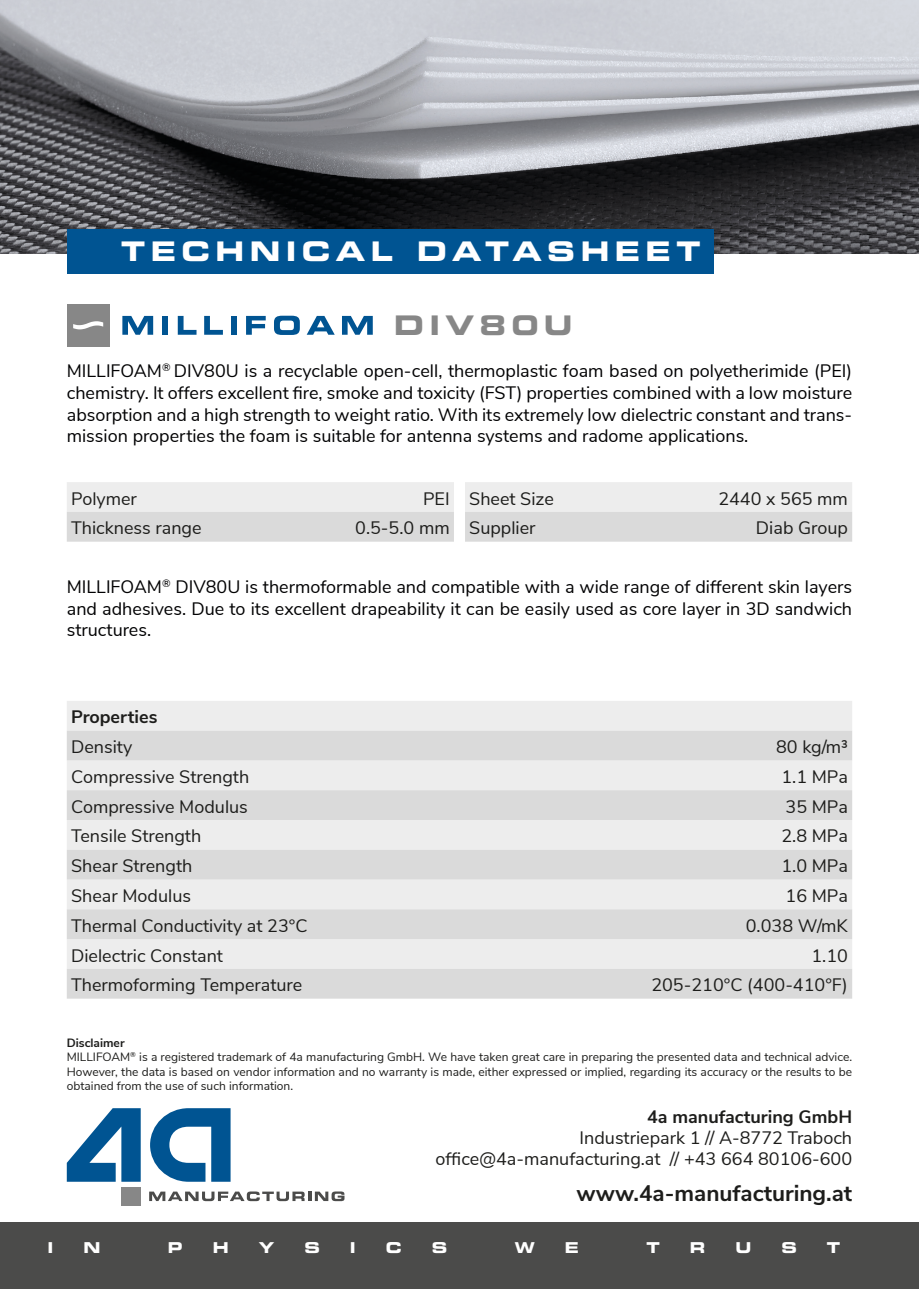
<style>
.page{position:relative;width:919px;height:1289px;background:#fff}
.page>*{position:absolute;margin:0;border:0;box-sizing:border-box;transform-origin:0 0}
.t1{font:27px "Eurostile Bold Extended Two";letter-spacing:.2em;color:#fff}
.t2{font:27px "Eurostile Bold Extended Two";letter-spacing:.2em;color:#878787}
.t3{font:700 22.5px "Nunito Sans";color:#1d1d1b}
.t4{font:18px/21.6px "Nunito Sans";color:#020203;text-align:justify}
.t5{font:18px/21px "Nunito Sans";color:#1d1d1b;text-align:right}
.t6{font:700 18px "Nunito Sans";color:#1d1d1b}
.t7{font:15px "Eurostile Bold Extended Two";color:#fff}
.t8{font:12px/14.4px "Nunito Sans";color:#1d1d1b}
.s1{font-weight:700}
</style>
<div class="page">
<div style="left:0;top:1222px;width:918px;height:66px;background:#4b4b4a"></div>
<img style="left:0;top:0;width:918px;height:253px">
<div style="left:67px;top:701px;width:785px;height:29px;background:#ededed"></div>
<svg style="left:67px;top:730px;width:785px;height:268px;fill:#dadada"></svg>
<svg style="left:150px;top:1108px;width:80px;height:73px"></svg>
<svg style="left:67px;top:1108px;width:74px;height:73px"></svg>
<div style="left:121px;top:1187px;width:20px;height:18px;background:#878787"></div>
<svg style="left:149px;top:1191px;width:195px;height:10px"></svg>
<svg style="left:122px;top:316px;width:31px;height:19px"></svg>
<div style="left:162px;top:316px;width:6px;height:19px;background:#005492"></div>
<svg style="left:178px;top:316px;width:18px;height:19px"></svg>
<svg style="left:204px;top:316px;width:19px;height:19px"></svg>
<div style="left:231px;top:316px;width:6px;height:19px;background:#005492"></div>
<svg style="left:246px;top:316px;width:20px;height:19px"></svg>
<svg style="left:274px;top:316px;width:26px;height:19px"></svg>
<svg style="left:306px;top:316px;width:29px;height:19px"></svg>
<svg style="left:342px;top:316px;width:31px;height:19px"></svg>
<div style="left:67px;top:304px;width:42px;height:43px;background:#878787"></div>
<svg style="left:73px;top:321px;width:30px;height:8px"></svg>
<svg style="left:67px;top:482px;width:387px;height:59px"></svg>
<svg style="left:465px;top:482px;width:387px;height:59px"></svg>
<div style="left:67px;top:229px;width:646px;height:44px;background:#005492"></div>
<h1 class="t1" style="left:121px;top:232px;width:580px">TECHNICAL DATASHEET</h1>
<h1 class="t2" style="left:394px;top:306px;width:180px">DIV80U</h1>
<p class="t4" style="left:67px;top:359px;width:786px">MILLIFOAM<sup>®</sup> DIV80U is a recyclable open-cell, thermoplastic foam based on polyetherimide (PEI) chemistry. It offers excellent fire, smoke and toxicity (FST) properties combined with a low moisture absorption and a high strength to weight ratio. With its extremely low dielectric constant and trans&shy;mission properties the foam is suitable for antenna systems and radome applications.</p>
<p class="t5" style="left:71px;top:486px;width:67px">Polymer</p>
<p class="t5" style="left:423px;top:486px;width:28px">PEI</p>
<p class="t5" style="left:71px;top:516px;width:132px">Thickness range</p>
<p class="t5" style="left:355px;top:516px;width:96px">0.5-5.0 mm</p>
<p class="t5" style="left:469px;top:486px;width:86px">Sheet Size</p>
<p class="t5" style="left:718px;top:486px;width:131px">2440 x 565 mm</p>
<p class="t5" style="left:469px;top:516px;width:68px">Supplier</p>
<p class="t5" style="left:756px;top:516px;width:93px">Diab Group</p>
<p class="t4" style="left:67px;top:575px;width:786px">MILLIFOAM<sup>®</sup> DIV80U is thermoformable and compatible with a wide range of different skin layers and adhesives. Due to its excellent drapeability it can be easily used as core layer in 3D sandwich structures.</p>
<p class="t6" style="left:71px;top:704px;width:88px">Properties</p>
<p class="t5" style="left:71px;top:735px;width:63px">Density</p>
<p class="t5" style="left:776px;top:735px;width:73px">80 kg/m³</p>
<p class="t5" style="left:71px;top:765px;width:180px">Compressive Strength</p>
<p class="t5" style="left:781px;top:765px;width:68px">1.1 MPa</p>
<p class="t5" style="left:71px;top:794px;width:178px">Compressive Modulus</p>
<p class="t5" style="left:785px;top:794px;width:64px">35 MPa</p>
<p class="t5" style="left:71px;top:824px;width:132px">Tensile Strength</p>
<p class="t5" style="left:781px;top:824px;width:68px">2.8 MPa</p>
<p class="t5" style="left:71px;top:854px;width:123px">Shear Strength</p>
<p class="t5" style="left:781px;top:854px;width:68px">1.0 MPa</p>
<p class="t5" style="left:71px;top:884px;width:121px">Shear Modulus</p>
<p class="t5" style="left:785px;top:884px;width:64px">16 MPa</p>
<p class="t5" style="left:71px;top:914px;width:238px">Thermal Conductivity at 23°C</p>
<p class="t5" style="left:745px;top:914px;width:104px">0.038 W/mK</p>
<p class="t5" style="left:71px;top:943px;width:153px">Dielectric Constant</p>
<p class="t5" style="left:811px;top:943px;width:38px">1.10</p>
<p class="t5" style="left:71px;top:973px;width:233px">Thermoforming Temperature</p>
<p class="t5" style="left:651px;top:973px;width:198px">205-210°C (400-410°F)</p>
<p class="t8" style="left:67px;top:1034px;width:786px"><span class="s1">Disclaimer<br></span>MILLIFOAM<sup>®</sup> is a registered trademark of 4a manufacturing GmbH. We have taken great care in preparing the presented data and technical advice.<br>However, the data is based on vendor information and no warranty is made, either expressed or implied, regarding its accuracy or the results to be obtained from the use of such information.</p>
<p class="t6" style="left:647px;top:1103px;width:207px">4a manufacturing GmbH</p>
<p class="t5" style="left:435px;top:1126px;width:418px">Industriepark 1 // A-8772 Traboch office@4a-manufacturing.at // +43 664 80106-600</p>
<p class="t3" style="left:576px;top:1176px;width:277px">www.4a-manufacturing.at</p>
<p class="t7" style="left:48px;top:1236px;width:7px">I</p>
<p class="t7" style="left:83px;top:1236px;width:19px">N</p>
<p class="t7" style="left:168px;top:1236px;width:16px">P</p>
<p class="t7" style="left:213px;top:1236px;width:17px">H</p>
<p class="t7" style="left:259px;top:1236px;width:17px">Y</p>
<p class="t7" style="left:304px;top:1236px;width:17px">S</p>
<p class="t7" style="left:350px;top:1236px;width:7px">I</p>
<p class="t7" style="left:386px;top:1236px;width:17px">C</p>
<p class="t7" style="left:432px;top:1236px;width:17px">S</p>
<p class="t7" style="left:515px;top:1236px;width:22px">W</p>
<p class="t7" style="left:565px;top:1236px;width:16px">E</p>
<p class="t7" style="left:646px;top:1236px;width:15px">T</p>
<p class="t7" style="left:689px;top:1236px;width:17px">R</p>
<p class="t7" style="left:735px;top:1236px;width:17px">U</p>
<p class="t7" style="left:781px;top:1236px;width:17px">S</p>
<p class="t7" style="left:826px;top:1236px;width:15px">T</p>
</div>
